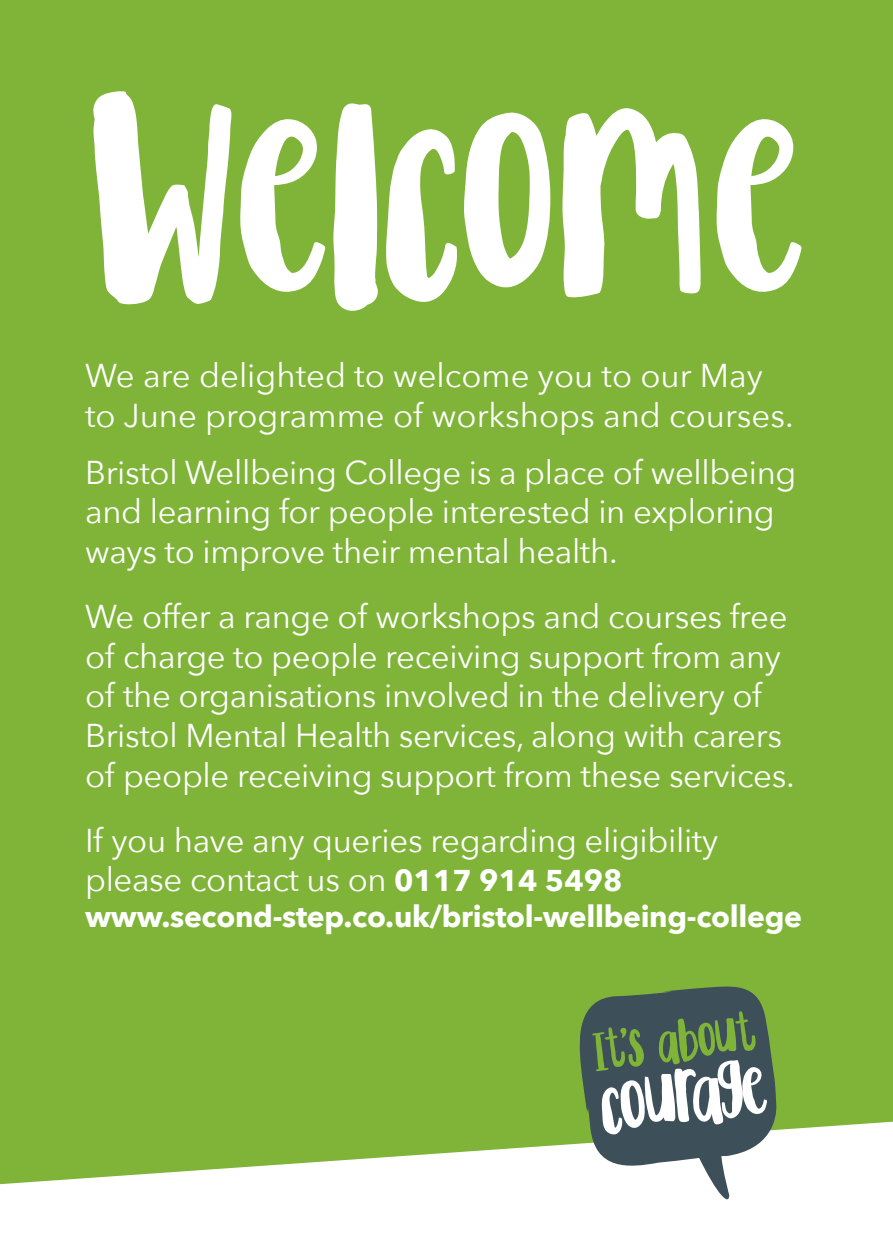
<style>
.page{position:relative;width:893px;height:1259px;background:#fff}
.page>*{position:absolute;margin:0;border:0;box-sizing:border-box;transform-origin:0 0}
.t1{font:283.5px "Quickfox";color:#fff}
.t2{font:33px/39.6px "Avenir Next";letter-spacing:-.01em;color:#fff}
.t3{font:700 30px "Avenir Next";letter-spacing:-.01em;color:#fff}
.s1{font-weight:700;font-size:30px}
</style>
<div class="page">
<div style="left:0;top:0;width:892px;height:1184px;background:#7fb438"></div>
<svg style="left:576px;top:985px;width:201px;height:215px"></svg>
<p class="t1" style="left:85px;top:-8px;width:722px">Welcome</p>
<p class="t2" style="left:85px;top:355px;width:710px">We are delighted to welcome you to our May to June programme of workshops and courses.</p>
<p class="t2" style="left:85px;top:451px;width:713px">Bristol Wellbeing College is a place of wellbeing and learning for people interested in exploring ways to improve their mental health.</p>
<p class="t2" style="left:85px;top:595px;width:711px">We offer a range of workshops and courses free of charge to people receiving support from any of the organisations involved in the delivery of Bristol Mental Health services, along with carers of people receiving support from these services.</p>
<p class="t2" style="left:85px;top:819px;width:635px">If you have any queries regarding eligibility please contact us on <span class="s1">0117 914 5498</span></p>
<p class="t3" style="left:85px;top:890px;width:718px">www.second-step.co.uk/bristol-wellbeing-college</p>
</div>
